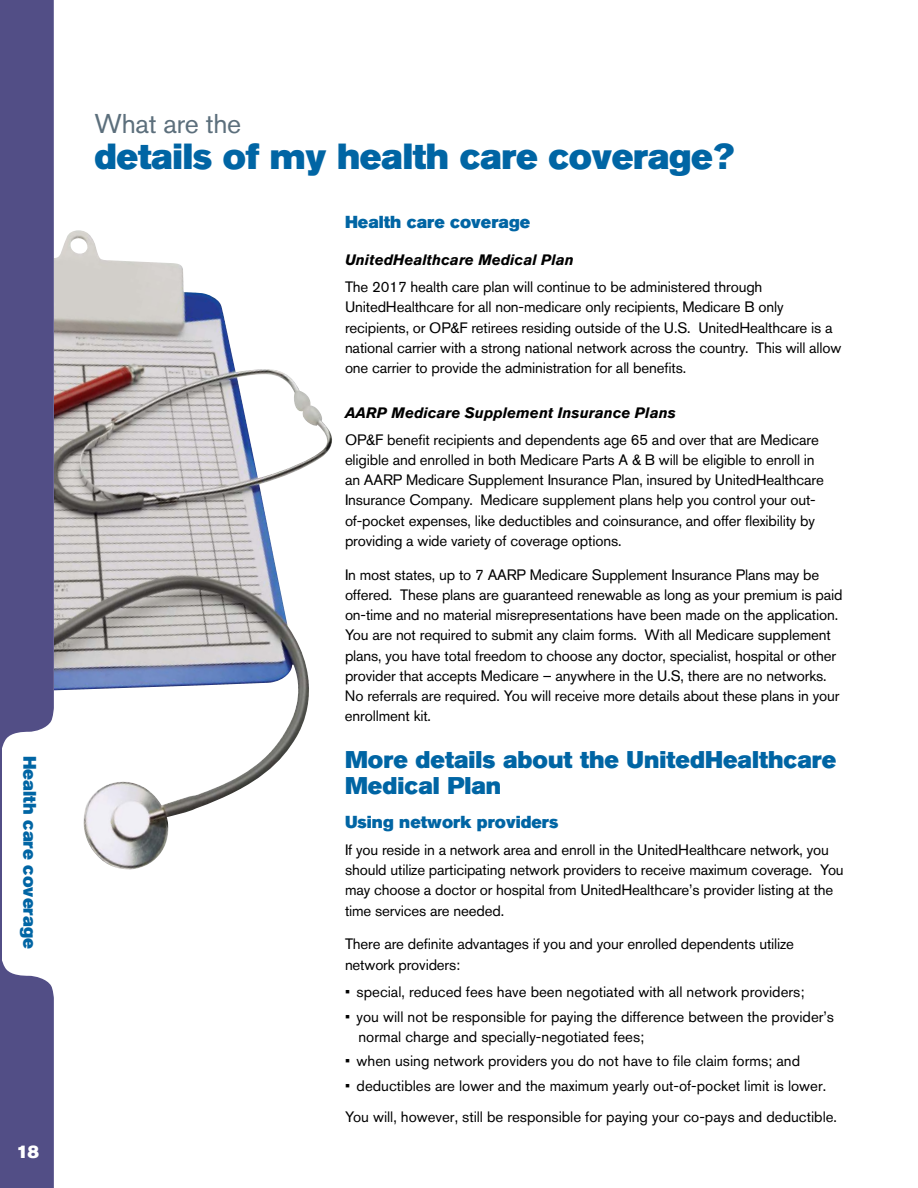
<style>
.page{position:relative;width:918px;height:1188px;background:#fff}
.page>*{position:absolute;margin:0;border:0;box-sizing:border-box;transform-origin:0 0}
.t1{font:36px "Akzidenz Grotesk BQ Super";letter-spacing:-.01em;color:#0065a4}
.t2{font:27px "Akzidenz Grotesk BQ";letter-spacing:-.01em;color:#5c6f7c}
.t3{font:24px/26.2px "Akzidenz Grotesk BQ Super";color:#0065a4}
.t4{font:18px "Akzidenz Grotesk BQ Super";color:#0065a4}
.t5{font:18px "Akzidenz Grotesk BQ Super";color:#fff}
.t6{font:17.25px "Akzidenz Grotesk BQ Super";color:#0065a4}
.t7{font:15px/20.2px "Akzidenz Grotesk BQ";letter-spacing:-.01em;color:#000}
.t8{font:italic 700 15px "Akzidenz Grotesk BQ";color:#000}
</style>
<div class="page">
<img style="left:54px;top:230px;width:278px;height:639px">
<div style="left:1px;top:0;width:53px;height:759px;background:#524e86"></div>
<svg style="left:1px;top:950px;width:53px;height:238px;background:#656193"></svg>
<hr style="left:0;top:0;width:1px;height:1188px;background:#524e86">
<p class="t4" style="left:40px;top:756px;width:195px;rotate:90deg">Health care coverage</p>
<p class="t5" style="left:16px;top:1141px;width:24px">18</p>
<h2 class="t2" style="left:94px;top:108px;width:148px">What are the</h2>
<h1 class="t1" style="left:94px;top:136px;width:641px">details of my health care coverage?</h1>
<p class="t6" style="left:345px;top:212px;width:187px">Health care coverage</p>
<p class="t8" style="left:345px;top:251px;width:231px">UnitedHealthcare Medical Plan</p>
<p class="t7" style="left:345px;top:277px;width:498px">The 2017 health care plan will continue to be administered through UnitedHealthcare for all non-medicare only recipients, Medicare B only recipients, or OP&amp;F retirees residing outside of the U.S. UnitedHealthcare is a national carrier with a strong national network across the country. This will allow one carrier to provide the administration for all benefits.</p>
<p class="t8" style="left:345px;top:404px;width:332px">AARP Medicare Supplement Insurance Plans</p>
<p class="t7" style="left:345px;top:429px;width:480px">OP&amp;F benefit recipients and dependents age 65 and over that are Medicare eligible and enrolled in both Medicare Parts A &amp; B will be eligible to enroll in an AARP Medicare Supplement Insurance Plan, insured by UnitedHealthcare Insurance Company. Medicare supplement plans help you control your out&shy;of-pocket expenses, like deductibles and coinsurance, and offer flexibility by providing a wide variety of coverage options.</p>
<p class="t7" style="left:345px;top:564px;width:499px">In most states, up to 7 AARP Medicare Supplement Insurance Plans may be offered. These plans are guaranteed renewable as long as your premium is paid on-time and no material misrepresentations have been made on the application.<br>You are not required to submit any claim forms. With all Medicare supplement plans, you have total freedom to choose any doctor, specialist, hospital or other provider that accepts Medicare – anywhere in the U.S, there are no networks.<br>No referrals are required. You will receive more details about these plans in your enrollment kit.</p>
<h3 class="t3" style="left:345px;top:747px;width:493px">More details about the UnitedHealthcare<br>Medical Plan</h3>
<p class="t6" style="left:345px;top:812px;width:215px">Using network providers</p>
<p class="t7" style="left:345px;top:839px;width:500px">If you reside in a network area and enroll in the UnitedHealthcare network, you should utilize participating network providers to receive maximum coverage. You may choose a doctor or hospital from UnitedHealthcare’s provider listing at the time services are needed.</p>
<p class="t7" style="left:345px;top:934px;width:451px">There are definite advantages if you and your enrolled dependents utilize network providers:</p>
<p class="t7" style="left:345px;top:982px;width:461px">• special, reduced fees have been negotiated with all network providers;</p>
<p class="t7" style="left:358px;top:1006px;width:477px;text-indent:-14px">• you will not be responsible for paying the difference between the provider’s normal charge and specially-negotiated fees;</p>
<p class="t7" style="left:345px;top:1051px;width:457px">• when using network providers you do not have to file claim forms; and</p>
<p class="t7" style="left:345px;top:1070px;width:494px;line-height:31px">• deductibles are lower and the maximum yearly out-of-pocket limit is lower.<br>You will, however, still be responsible for paying your co-pays and deductible.</p>
</div>
